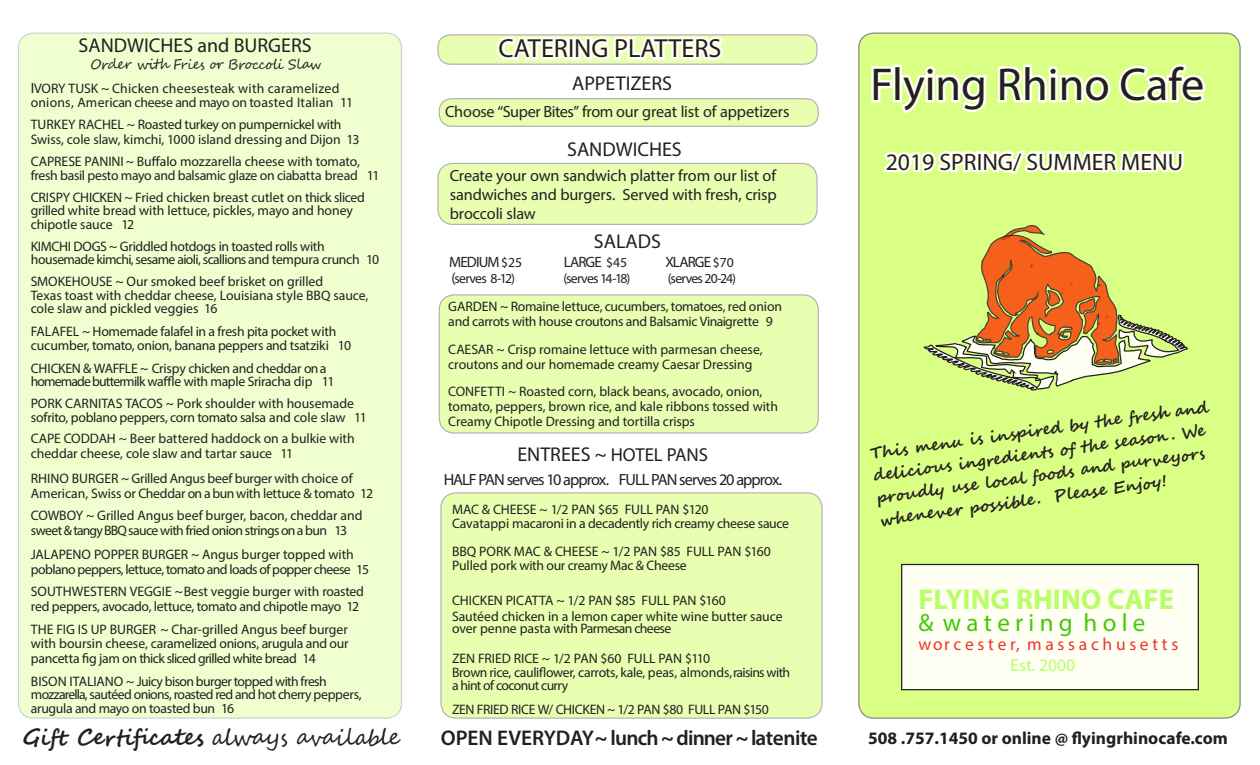
<style>
.page{position:relative;width:1260px;height:765px;background:#fff}
.page>*{position:absolute;margin:0;border:0;box-sizing:border-box;transform-origin:0 0}
.t1{font:46.25px "Myriad Pro";color:#231f20}
.t2{font:700 28.75px "Myriad Pro";color:#b8fe66}
.t3{font:26.25px "Myriad Pro";color:#231f20}
.t4{font:25px "Myriad Pro";color:#43c908}
.t5{font:23.75px "Myriad Pro";color:#231f20}
.t6{font:700 22.5px "Segoe Script";letter-spacing:-.02em;color:#231f20}
.t7{font:600 21.25px "Myriad Pro";letter-spacing:-.025em;color:#231f20}
.t8{font:20px "Myriad Pro";color:#231f20}
.t9{font:18.75px "Myriad Pro";color:#231f20}
.t10{font:700 17.5px "Myriad Pro";color:#231f20}
.t11{font:17.5px "Myriad Pro";color:#ec342b}
.t12{font:17.5px "Myriad Pro";color:#b8fe66}
.Items_names{font:16.25px/18.8px "Myriad Pro";letter-spacing:-.015em;color:#231f20;text-align:justify}
.t13{font:700 16.25px/22.5px "Segoe Script";color:#231f20}
.Items_names-2{font:16.25px "Myriad Pro";letter-spacing:-.06em;color:#231f20}
.Items_names-3{font:15px "Myriad Pro";letter-spacing:-.06em;color:#231f20}
.Items_names-4{font:13.75px/13.8px "Myriad Pro";letter-spacing:-.015em;color:#231f20}
.Items_names-5{font:13.75px/15px "Myriad Pro";letter-spacing:-.035em;color:#231f20}
.Items_names-6{font:13.75px/13.8px "Myriad Pro";letter-spacing:-.04em;color:#231f20}
.Items_names-7{font:13.75px/13.8px "Myriad Pro";letter-spacing:.015em;color:#231f20}
.Items_names-8{font:13.75px "Myriad Pro";letter-spacing:-.055em;color:#231f20}
.t14{font:13.75px "Segoe Script";letter-spacing:-.025em;color:#231f20}
.s1{font-size:15px}
.s2{font-size:13.75px}
.s3{font-size:20px}
.s4{font-weight:400}
</style>
<div class="page">
<div style="left:18px;top:33px;width:384px;height:685px;background:#f0ffcf;border-radius:15px"></div>
<div style="left:859px;top:33px;width:381px;height:685px;background:#daff85;border-radius:15px"></div>
<div style="left:902px;top:565px;width:296px;height:125px;background:#fffff3"></div>
<div style="left:901px;top:564px;width:298px;height:126px;border:1px solid #231f20"></div>
<div style="left:439px;top:295px;width:379px;height:138px;background:#e8ffb2;border-radius:15px"></div>
<div style="left:439px;top:294px;width:380px;height:140px;border:1px solid #231f20;border-radius:15px"></div>
<svg style="left:871px;top:64px;width:335px;height:110px"></svg>
<svg style="left:923px;top:225px;width:265px;height:166px"></svg>
<div style="left:441px;top:493px;width:381px;height:225px;background:#e8ffb2;border-radius:15px"></div>
<div style="left:440px;top:492px;width:383px;height:227px;border:1px solid #231f20;border-radius:15px"></div>
<div style="left:438px;top:163px;width:379px;height:61px;background:#e8ffb2;border-radius:15px"></div>
<div style="left:437px;top:163px;width:381px;height:62px;border:1px solid #231f20;border-radius:15px"></div>
<div style="left:439px;top:99px;width:379px;height:27px;background:#e8ffb2;border-radius:12px"></div>
<div style="left:439px;top:98px;width:380px;height:29px;border:1px solid #231f20;border-radius:12px"></div>
<div style="left:438px;top:35px;width:379px;height:29px;background:#e8ffb2;border-radius:12px"></div>
<div style="left:437px;top:34px;width:381px;height:31px;border:1px solid #231f20;border-radius:12px"></div>
<svg style="left:495px;top:34px;width:231px;height:31px"></svg>
<p class="t8" style="left:79px;top:33px;width:235px">SANDWICHES and BURGERS</p>
<p class="t14" style="left:90px;top:53px;width:233px">Order with Fries or Broccoli Slaw</p>
<p class="Items_names-7" style="left:31px;top:82px;width:324px"><span class="s1">I</span>VORY TUSK ~ Chicken cheesesteak with caramelized onions, American cheese and mayo on toasted Italian 11</p>
<p class="Items_names-4" style="left:31px;top:116px;width:331px;line-height:15px">TURKEY RACHEL ~ Roasted turkey on pumpernickel with<br>Swiss, cole slaw, kimchi, 1000 island dressing and Dijon 13</p>
<p class="Items_names-4" style="left:31px;top:155px;width:350px">CAPRESE PANINI~ Buffalo mozzarella cheese with tomato, fresh basil pesto mayo and balsamic glaze on ciabatta bread 11</p>
<p class="Items_names-4" style="left:31px;top:190px;width:336px">CRISPY CHICKEN ~ Fried chicken breast cutlet on thick sliced grilled white bread with lettuce, pickles, mayo and honey chipotle sauce 12</p>
<p class="Items_names-4" style="left:31px;top:239px;width:350px">KIMCHI DOGS ~ Griddled hotdogs in toasted rolls with housemade kimchi, sesame aioli, scallions and tempura crunch 10</p>
<p class="Items_names-4" style="left:31px;top:274px;width:339px">SMOKEHOUSE ~ Our smoked beef brisket on grilled<br>Texas toast with cheddar cheese, Louisiana style BBQ sauce, cole slaw and pickled veggies 16</p>
<p class="Items_names-4" style="left:31px;top:324px;width:322px">FALAFEL ~ Homemade falafel in a fresh pita pocket with cucumber, tomato, onion, banana peppers and tsatziki 10</p>
<p class="Items_names-4" style="left:31px;top:361px;width:305px">CHICKEN &amp; WAFFLE ~ Crispy chicken and cheddar on a homemade buttermilk waffle with maple Sriracha dip 11</p>
<p class="Items_names-4" style="left:31px;top:396px;width:338px">PORK CARNITAS TACOS ~ Pork shoulder with housemade sofrito, poblano peppers, corn tomato salsa and cole slaw 11</p>
<p class="Items_names-4" style="left:31px;top:431px;width:325px;line-height:15px">CAPE CODDAH ~ Beer battered haddock on a bulkie with cheddar cheese, cole slaw and tartar sauce 11</p>
<p class="Items_names-4" style="left:31px;top:471px;width:344px;line-height:15px">RHINO BURGER ~ Grilled Angus beef burger with choice of<br>American, Swiss or Cheddar on a bun with lettuce &amp; tomato 12</p>
<p class="Items_names-5" style="left:31px;top:507px;width:333px">COWBOY ~ Grilled Angus beef burger, bacon, cheddar and sweet &amp; tangy BBQ sauce with fried onion strings on a bun 13</p>
<p class="Items_names-5" style="left:31px;top:546px;width:340px">JALAPENO POPPER BURGER ~ Angus burger topped with poblano peppers, lettuce, tomato and loads of popper cheese 15</p>
<p class="Items_names-4" style="left:31px;top:584px;width:335px;line-height:15px">SOUTHWESTERN VEGGIE ~Best veggie burger with roasted red peppers, avocado, lettuce, tomato and chipotle mayo 12</p>
<p class="Items_names-4" style="left:31px;top:622px;width:319px">THE FIG IS UP BURGER ~ Char-grilled Angus beef burger with boursin cheese, caramelized onions, arugula and our</p>
<p class="Items_names-6" style="left:31px;top:651px;width:286px">pancetta fig jam on thick sliced grilled white bread 14</p>
<p class="Items_names-6" style="left:31px;top:674px;width:332px">BISON ITALIANO ~ Juicy bison burger topped with fresh mozzarella, sautéed onions, roasted red and hot cherry peppers, arugula and mayo on toasted bun 16</p>
<p class="t3" style="left:499px;top:32px;width:224px">CATERING PLATTERS</p>
<p class="t8" style="left:572px;top:71px;width:101px">APPETIZERS</p>
<p class="Items_names" style="left:445px;top:102px;width:346px">Choose “Super Bites” from our great list of appetizers</p>
<p class="t8" style="left:567px;top:137px;width:116px">SANDWICHES</p>
<p class="Items_names" style="left:450px;top:166px;width:328px">Create your own sandwich platter from our list of sandwiches and burgers. Served with fresh, crisp broccoli slaw</p>
<p class="t8" style="left:594px;top:229px;width:68px">SALADS</p>
<p class="Items_names-3" style="left:449px;top:253px;width:75px">MEDIUM <span class="s2">$25</span></p>
<p class="Items_names-3" style="left:564px;top:253px;width:65px">LARGE <span class="s2">$45</span></p>
<p class="Items_names-3" style="left:665px;top:253px;width:70px">XLARGE <span class="s2">$70</span></p>
<p class="Items_names-8" style="left:451px;top:270px;width:65px"><span class="s1">(</span>serves 8-12)</p>
<p class="Items_names-8" style="left:563px;top:270px;width:69px">(serves 14-18)</p>
<p class="Items_names-8" style="left:668px;top:270px;width:70px">(serves 20-24)</p>
<p class="Items_names-4" style="left:448px;top:299px;width:336px;line-height:15px">GARDEN ~ Romaine lettuce, cucumbers, tomatoes, red onion and carrots with house croutons and Balsamic Vinaigrette 9</p>
<p class="Items_names-4" style="left:448px;top:342px;width:316px;line-height:15px">CAESAR ~ Crisp romaine lettuce with parmesan cheese, croutons and our homemade creamy Caesar Dressing</p>
<p class="Items_names-4" style="left:448px;top:384px;width:331px;line-height:15px">CONFETTI ~ Roasted corn, black beans, avocado, onion, tomato, peppers, brown rice, and kale ribbons tossed with<br>Creamy Chipotle Dressing and tortilla crisps</p>
<p class="t9" style="left:517px;top:443px;width:192px"><span class="s3">ENTREES ~</span> HOTEL PANS</p>
<p class="Items_names-2" style="left:444px;top:469px;width:340px">HALF PAN serves 10 approx. FULL PAN serves 20 approx.</p>
<p class="Items_names-4" style="left:452px;top:503px;width:258px">MAC &amp; CHEESE ~ 1/2 PAN $65 FULL PAN $120</p>
<p class="Items_names-4" style="left:452px;top:517px;width:339px">Cavatappi macaroni in a decadently rich creamy cheese sauce</p>
<p class="Items_names-4" style="left:452px;top:545px;width:320px">BBQ PORK MAC &amp; CHEESE ~ 1/2 PAN $85 FULL PAN $160</p>
<p class="Items_names-4" style="left:452px;top:559px;width:236px">Pulled pork with our creamy Mac &amp; Cheese</p>
<p class="Items_names-4" style="left:452px;top:594px;width:276px">CHICKEN PICATTA ~ 1/2 PAN $85 FULL PAN $160</p>
<p class="Items_names-4" style="left:452px;top:610px;width:332px;line-height:12.5px">Sautéed chicken in a lemon caper white wine butter sauce over penne pasta with Parmesan cheese</p>
<p class="Items_names-4" style="left:452px;top:652px;width:260px">ZEN FRIED RICE ~ 1/2 PAN $60 FULL PAN $110</p>
<p class="Items_names-4" style="left:452px;top:666px;width:340px;line-height:12.5px">Brown rice, cauliflower, carrots, kale, peas, almonds,raisins with a hint of coconut curry</p>
<p class="Items_names-4" style="left:452px;top:702px;width:318px">ZEN FRIED RICE W/ CHICKEN ~ 1/2 PAN $80 FULL PAN $150</p>
<p class="t6" style="left:22px;top:719px;width:379px">Gift Certificates <span class="s4">always available</span></p>
<p class="t7" style="left:441px;top:725px;width:379px">OPEN EVERYDAY~ lunch ~ dinner ~ latenite</p>
<p class="t1" style="left:870px;top:56px;width:336px">Flying Rhino Cafe</p>
<p class="t5" style="left:886px;top:147px;width:299px">2019 SPRING/ SUMMER MENU</p>
<p class="t13" style="left:869px;top:443px;width:343px;rotate:-8deg">This menu is inspired by the fresh and delicious ingredients of the season . We proudly use local foods and purveyors whenever possible. Please Enjoy!</p>
<p class="t2" style="left:919px;top:580px;width:257px">FLYING RHINO CAFE</p>
<p class="t4" style="left:919px;top:607px;width:228px">&amp; w a t e r i n g h o l e</p>
<p class="t11" style="left:919px;top:633px;width:261px">wo r c e s t e r, m a s s a c h u s e t t s</p>
<p class="t12" style="left:1011px;top:654px;width:66px">Est. 2000</p>
<p class="t10" style="left:868px;top:727px;width:361px">508 .757.1450 or online @ flyingrhinocafe.com</p>
</div>
